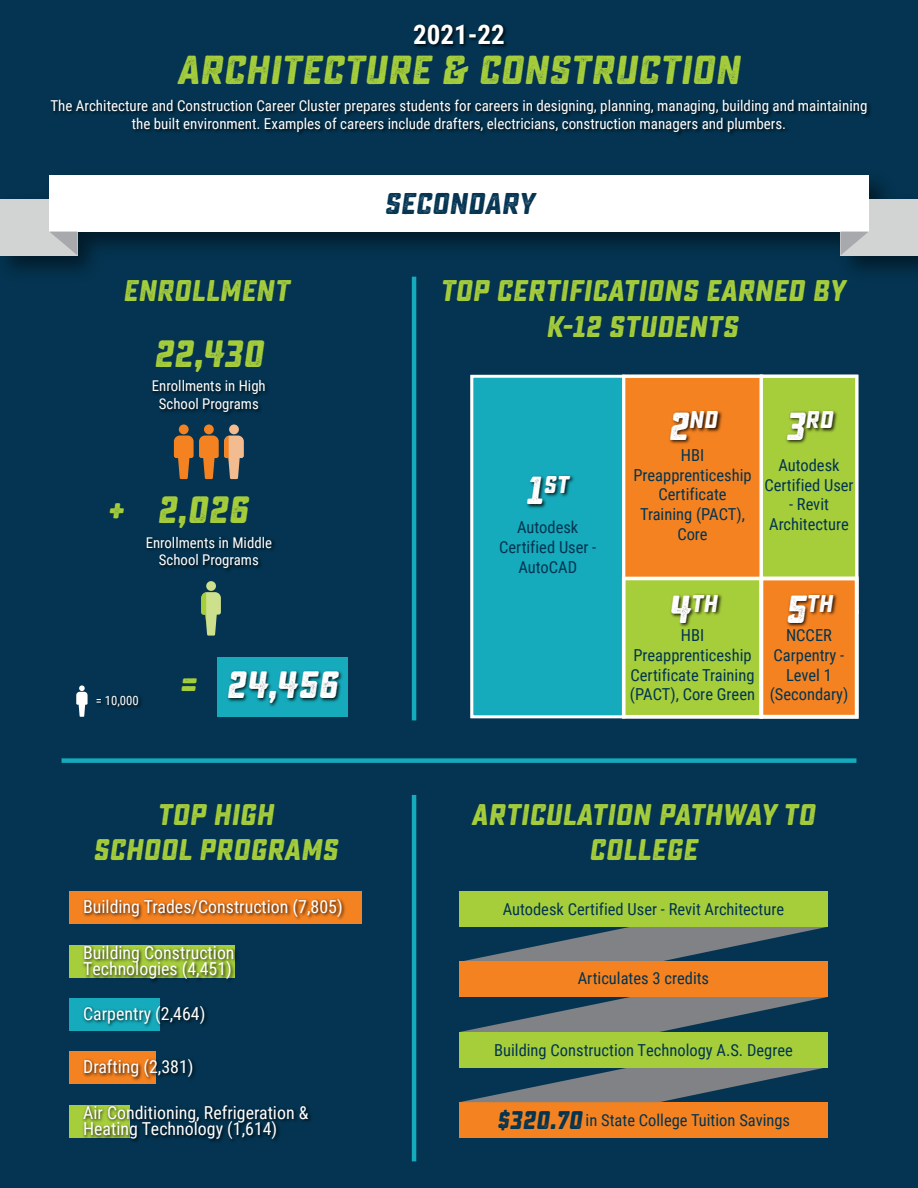
<style>
.page{position:relative;width:918px;height:1188px;background:#043451}
.page>*{position:absolute;margin:0;border:0;box-sizing:border-box;transform-origin:0 0}
.t1{font:40.5px "Sucrose Slant Bold One";color:#a6ce3b}
.t2{font:38.1px "Sucrose Slant Bold One";color:#a6ce3b}
.t3{font:38.1px "Sucrose Slant Bold One";color:#fff}
.t4{font:30px "Sucrose Slant Bold One";color:#043451}
.t5{font:29.85px/35.8px "Sucrose Slant Bold One";color:#a6ce3b;text-align:center}
.t6{font:700 27px "Roboto Condensed";color:#fff}
.t7{font:24.3px "Sucrose Slant Bold One";color:#fff}
.t8{font:17.85px/16.5px "Roboto Condensed";color:#fff}
.t9{font:16.5px/19.8px "Roboto Condensed";color:#013451;text-align:center}
.t10{font:15px/18px "Roboto Condensed";color:#fff;text-align:center}
.t11{font:14.85px/17.7px "Roboto Condensed";color:#fff;text-align:center}
.t12{font:12.75px "Roboto Condensed";color:#fff}
.s1{color:#a6ce3b}
.s2{font-size:39.15px}
.s3{font-family:"Sucrose Slant Bold One";font-size:25.5px}
</style>
<div class="page">
<img style="left:52px;top:100px;width:818px;height:35px">
<div style="left:62px;top:758px;width:794px;height:5px;background:#15abbc"></div>
<div style="left:459px;top:1102px;width:369px;height:35px;background:#f58220"></div>
<hr style="left:412px;top:795px;width:4px;height:366px;background:#15abbc">
<hr style="left:412px;top:277px;width:4px;height:443px;background:#15abbc">
<div style="left:470px;top:375px;width:155px;height:343px;background:#15abbc;border:3px solid #fff"></div>
<div style="left:622px;top:375px;width:141px;height:239px;background:#f58220;border:3px solid #fff"></div>
<div style="left:760px;top:375px;width:98px;height:239px;background:#a6ce3b;border:3px solid #fff"></div>
<div style="left:622px;top:577px;width:141px;height:142px;background:#a6ce3b;border:4px solid #fff"></div>
<div style="left:759px;top:577px;width:100px;height:142px;background:#f58220;border:4px solid #fff"></div>
<img style="left:527px;top:475px;width:47px;height:33px">
<img style="left:669px;top:410px;width:54px;height:34px">
<img style="left:786px;top:410px;width:51px;height:34px">
<img style="left:665px;top:576px;width:59px;height:51px">
<img style="left:782px;top:576px;width:58px;height:51px">
<img style="left:414px;top:24px;width:93px;height:24px">
<img style="left:0;top:181px;width:918px;height:108px">
<div style="left:0;top:199px;width:77px;height:56px;background:#d2d3d3"></div>
<div style="left:841px;top:199px;width:77px;height:56px;background:#d2d3d3"></div>
<div style="left:49px;top:175px;width:820px;height:57px;background:#fff"></div>
<svg style="left:50px;top:232px;width:27px;height:23px"></svg>
<svg style="left:841px;top:232px;width:27px;height:23px"></svg>
<svg style="left:76px;top:685px;width:12px;height:32px"></svg>
<img style="left:152px;top:381px;width:115px;height:34px">
<div style="left:229px;top:424px;width:10px;height:10px;background:#f2bb90;border-radius:50%"></div>
<div style="left:179px;top:424px;width:10px;height:10px;background:#f58220;border-radius:50%"></div>
<div style="left:204px;top:424px;width:10px;height:10px;background:#f58220;border-radius:50%"></div>
<svg style="left:174px;top:436px;width:70px;height:43px"></svg>
<img style="left:146px;top:537px;width:129px;height:34px">
<svg style="left:201px;top:581px;width:20px;height:55px"></svg>
<div style="left:217px;top:657px;width:131px;height:60px;background:#15abbc"></div>
<img style="left:227px;top:670px;width:115px;height:37px">
<div style="left:69px;top:892px;width:293px;height:32px;background:#f58220"></div>
<div style="left:69px;top:945px;width:165px;height:32px;background:#a6ce3b"></div>
<div style="left:69px;top:998px;width:90px;height:32px;background:#15abbc"></div>
<div style="left:69px;top:1052px;width:87px;height:32px;background:#f58220"></div>
<div style="left:69px;top:1105px;width:60px;height:32px;background:#a6ce3b"></div>
<img style="left:83px;top:899px;width:262px;height:21px">
<img style="left:80px;top:945px;width:157px;height:37px">
<img style="left:83px;top:1001px;width:125px;height:29px">
<img style="left:83px;top:1058px;width:113px;height:23px">
<img style="left:80px;top:1105px;width:231px;height:37px">
<svg style="left:459px;top:892px;width:369px;height:210px"></svg>
<div style="left:459px;top:1032px;width:369px;height:35px;background:#a6ce3b"></div>
<h1 class="t6" style="left:413px;top:15px;width:93px">2021-22</h1>
<h1 class="t1" style="left:177px;top:46px;width:564px">ARCHITECTURE &amp; CONSTRUCTION</h1>
<p class="t10" style="left:50px;top:96px;width:818px">The Architecture and Construction Career Cluster prepares students for careers in designing, planning, managing, building and maintaining the built environment. Examples of careers include drafters, electricians, construction managers and plumbers.</p>
<h3 class="t5" style="left:123px;top:273px;width:168px">ENROLLMENT</h3>
<p class="t2" style="left:153px;top:331px;width:111px">22,430</p>
<p class="t11" style="left:152px;top:377px;width:115px">Enrollments in High<br>School Programs</p>
<p class="t2" style="left:107px;top:487px;width:143px">+ 2,026</p>
<p class="t11" style="left:146px;top:533px;width:128px">Enrollments in Middle<br>School Programs</p>
<p class="t12" style="left:96px;top:691px;width:45px">= 10,000</p>
<p class="t3" style="left:178px;top:663px;width:161px"><span class="s1">=</span> 24,456</p>
<h3 class="t5" style="left:93px;top:797px;width:246px">TOP HIGH<br>SCHOOL PROGRAMS</h3>
<p class="t8" style="left:83px;top:898px;width:261px">Building Trades/Construction (7,805)</p>
<p class="t8" style="left:83px;top:944px;width:153px">Building Construction<br>Technologies (4,451)</p>
<p class="t8" style="left:83px;top:1004px;width:124px">Carpentry (2,464)</p>
<p class="t8" style="left:83px;top:1058px;width:112px">Drafting (2,381)</p>
<p class="t8" style="left:83px;top:1104px;width:227px">Air Conditioning, Refrigeration &amp;<br>Heating Technology (1,614)</p>
<h2 class="t4" style="left:384px;top:186px;width:152px">SECONDARY</h2>
<h3 class="t5" style="left:440px;top:273px;width:407px">TOP CERTIFICATIONS EARNED BY<br>K-12 STUDENTS</h3>
<p class="t7" style="left:526px;top:470px;width:44px"><span class="s2">1</span>ST</p>
<p class="t9" style="left:499px;top:517px;width:99px">Autodesk<br>Certified User -<br>AutoCAD</p>
<p class="t7" style="left:668px;top:406px;width:51px"><span class="s2">2</span>ND</p>
<p class="t9" style="left:633px;top:444px;width:120px">HBI<br>Preapprenticeship<br>Certificate<br>Training (PACT),<br>Core</p>
<p class="t7" style="left:785px;top:406px;width:49px"><span class="s2">3</span>RD</p>
<p class="t9" style="left:764px;top:454px;width:91px">Autodesk<br>Certified User</p>
<p class="t9" style="left:769px;top:494px;width:81px">- Revit<br>Architecture</p>
<p class="t7" style="left:668px;top:589px;width:51px"><span class="s2">4</span>TH</p>
<p class="t9" style="left:630px;top:625px;width:127px">HBI<br>Preapprenticeship<br>Certificate Training (PACT), Core Green</p>
<p class="t7" style="left:785px;top:589px;width:49px"><span class="s2">5</span>TH</p>
<p class="t9" style="left:770px;top:625px;width:80px">NCCER<br>Carpentry -<br>Level 1 (Secondary)</p>
<h3 class="t5" style="left:471px;top:797px;width:345px">ARTICULATION PATHWAY TO<br>COLLEGE</h3>
<p class="t9" style="left:503px;top:899px;width:283px">Autodesk Certified User - Revit Architecture</p>
<p class="t9" style="left:578px;top:967px;width:133px">Articulates 3 credits</p>
<p class="t9" style="left:494px;top:1039px;width:300px">Building Construction Technology A.S. Degree</p>
<p class="t9" style="left:497px;top:1109px;width:295px"><span class="s3">$320.70</span> in State College Tuition Savings</p>
</div>
